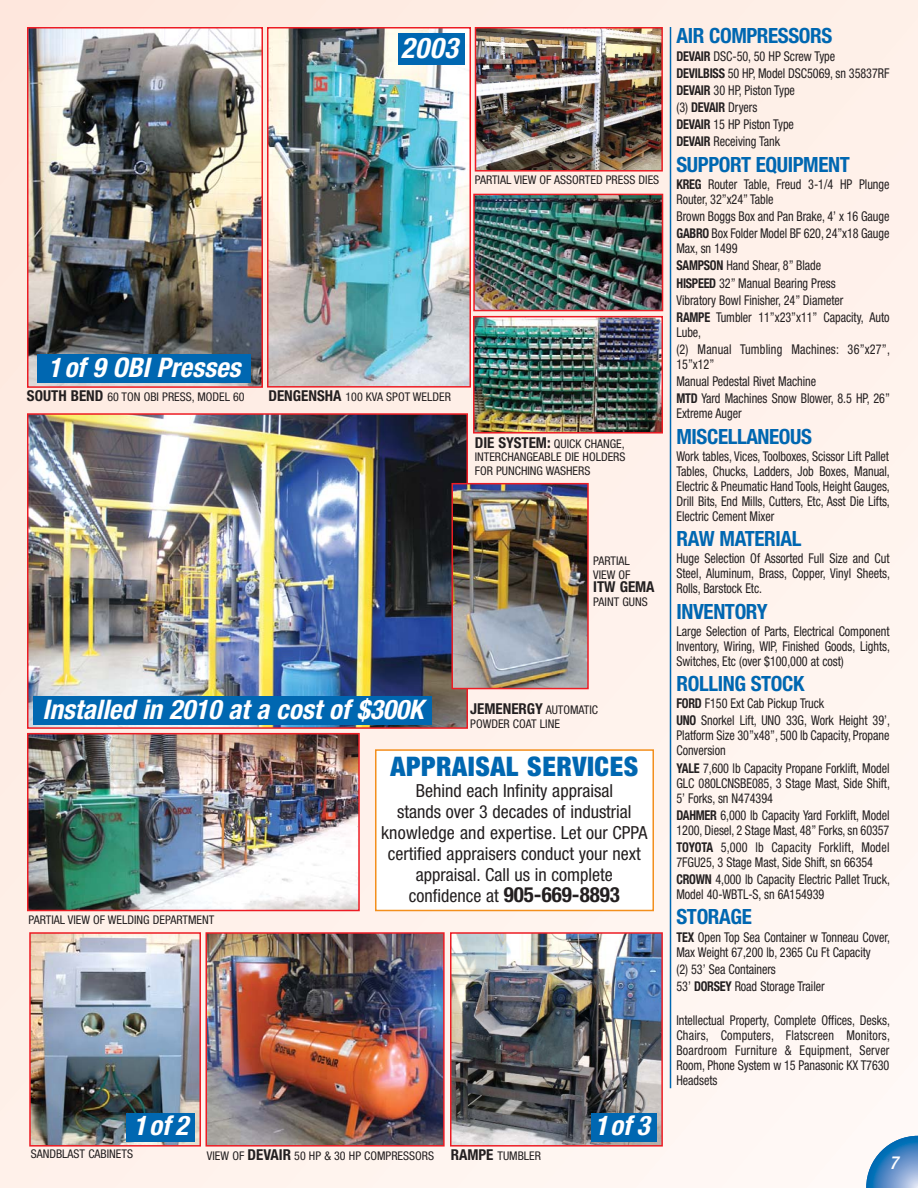
<style>
.page{position:relative;width:918px;height:1188px;background:#fff2ec}
.page>*{position:absolute;margin:0;border:0;box-sizing:border-box;transform-origin:0 0}
.t1{font:italic 700 condensed 28.5px "Helvetica Neue";color:#fff}
.t2{font:italic 700 condensed 27px "Helvetica Neue";color:#fff}
.t3{font:900 condensed 27px "Helvetica Neue";letter-spacing:.02em;color:#0067b1}
.t4{font:700 condensed 21px "Helvetica Neue";letter-spacing:-.02em;color:#0067b1}
.t5{font:condensed 18px/21px "Helvetica Neue";color:#231f20;text-align:center}
.t6{font:italic 500 condensed 18px "Helvetica Neue";color:#fff}
.t7{font:700 condensed 15px "Helvetica Neue";color:#231f20}
.t8{font:condensed 13.5px/15px "Helvetica Neue";letter-spacing:-.005em;color:#231f20;scale:.9 1}
.t9{font:condensed 13.5px/17.1px "Helvetica Neue";letter-spacing:.015em;color:#231f20;scale:.9 1}
.t10{font:condensed 12px/13.5px "Helvetica Neue";color:#231f20}
.s1{font-weight:700;font-size:15px}
.s2{font-weight:400;font-size:12px}
.s3{font-weight:700;font-size:21px}
.s4{font-weight:700}
</style>
<div class="page">
<svg style="left:866px;top:1136px;width:52px;height:52px"></svg>
<img style="left:30px;top:30px;width:230px;height:355px">
<div style="left:27px;top:27px;width:236px;height:361px;border:2px solid #ed1c24"></div>
<img style="left:270px;top:30px;width:198px;height:355px">
<div style="left:267px;top:27px;width:204px;height:361px;border:2px solid #ed1c24"></div>
<img style="left:30px;top:736px;width:327px;height:172px">
<div style="left:27px;top:733px;width:333px;height:178px;border:2px solid #ed1c24"></div>
<img style="left:30px;top:416px;width:435px;height:310px">
<div style="left:27px;top:413px;width:441px;height:316px;border:2px solid #ed1c24"></div>
<img style="left:455px;top:486px;width:131px;height:200px">
<div style="left:452px;top:483px;width:137px;height:206px;border:2px solid #ed1c24"></div>
<img style="left:32px;top:935px;width:166px;height:209px">
<div style="left:29px;top:932px;width:172px;height:215px;border:2px solid #ed1c24"></div>
<img style="left:209px;top:935px;width:233px;height:209px">
<div style="left:206px;top:932px;width:239px;height:215px;border:2px solid #ed1c24"></div>
<img style="left:453px;top:935px;width:207px;height:209px">
<div style="left:450px;top:932px;width:213px;height:215px;border:2px solid #ed1c24"></div>
<img style="left:478px;top:30px;width:182px;height:139px">
<div style="left:475px;top:27px;width:188px;height:145px;border:2px solid #ed1c24"></div>
<img style="left:476px;top:319px;width:184px;height:112px">
<div style="left:473px;top:316px;width:190px;height:118px;border:2px solid #ed1c24"></div>
<img style="left:476px;top:197px;width:184px;height:111px">
<div style="left:473px;top:194px;width:190px;height:117px;border:2px solid #ed1c24"></div>
<hr style="left:670px;top:27px;width:1px;height:1061px;background:#0067b1">
<div style="left:398px;top:34px;width:67px;height:31px;background:#0067b1"></div>
<div style="left:38px;top:355px;width:213px;height:28px;background:#0067b1"></div>
<div style="left:34px;top:697px;width:398px;height:28px;background:#0067b1"></div>
<div style="left:127px;top:1113px;width:68px;height:28px;background:#0067b1"></div>
<div style="left:591px;top:1113px;width:65px;height:28px;background:#0067b1"></div>
<div style="left:376px;top:751px;width:277px;height:159px;background:#fff"></div>
<div style="left:375px;top:749px;width:279px;height:162px;border:2px solid #f38f1d"></div>
<h1 class="t1" style="left:401px;top:38px;width:64px">2003</h1>
<p class="t10" style="left:475px;top:174px;width:186px">PARTIAL VIEW OF ASSORTED PRESS DIES</p>
<h2 class="t2" style="left:48px;top:358px;width:199px">1 of 9 OBI Presses</h2>
<p class="t10" style="left:27px;top:391px;width:219px"><span class="s1">SOUTH BEND</span> 60 TON OBI PRESS, MODEL 60</p>
<p class="t10" style="left:268px;top:391px;width:184px"><span class="s1">DENGENSHA</span> 100 KVA SPOT WELDER</p>
<p class="t10" style="left:475px;top:438px;width:152px;text-align:justify"><span class="s1">DIE SYSTEM:</span> QUICK CHANGE, INTERCHANGEABLE DIE HOLDERS FOR PUNCHING WASHERS</p>
<p class="t10" style="left:593px;top:555px;width:39px">PARTIAL<br>VIEW OF</p>
<p class="t7" style="left:593px;top:581px;width:63px">ITW GEMA</p>
<p class="t10" style="left:593px;top:596px;width:56px">PAINT GUNS</p>
<h2 class="t2" style="left:42px;top:700px;width:382px">Installed in 2010 at a cost of $300K</h2>
<p class="t7" style="left:470px;top:703px;width:129px">JEMENERGY <span class="s2">AUTOMATIC</span></p>
<p class="t10" style="left:470px;top:718px;width:91px">POWDER COAT LINE</p>
<p class="t10" style="left:28px;top:914px;width:187px">PARTIAL VIEW OF WELDING DEPARTMENT</p>
<h2 class="t3" style="left:390px;top:757px;width:249px">APPRAISAL SERVICES</h2>
<h3 class="t5" style="left:381px;top:782px;width:268px">Behind each Infinity appraisal<br>stands over 3 decades of industrial knowledge and expertise. Let our CPPA certified appraisers conduct your next appraisal. Call us in complete confidence at <span class="s3">905-669-8893</span></h3>
<h2 class="t2" style="left:134px;top:1116px;width:61px">1of 2</h2>
<h2 class="t2" style="left:595px;top:1116px;width:61px">1of 3</h2>
<p class="t10" style="left:31px;top:1148px;width:104px">SANDBLAST CABINETS</p>
<p class="t10" style="left:207px;top:1150px;width:336px">VIEW OF <span class="s1">DEVAIR</span> 50 HP &amp; 30 HP COMPRESSORS <span class="s1">RAMPE</span> TUMBLER</p>
<h3 class="t4" style="left:676px;top:28px;width:157px">AIR COMPRESSORS</h3>
<p class="t8" style="left:676px;top:48px;width:238px;line-height:17.1px"><span class="s4">DEVAIR</span> DSC-50, 50 HP Screw Type<br><span class="s4">DEVILBISS</span> 50 HP, Model DSC5069, sn 35837RF<br><span class="s4">DEVAIR</span> 30 HP, Piston Type<br>(3) <span class="s4">DEVAIR</span> Dryers<br><span class="s4">DEVAIR</span> 15 HP Piston Type<br><span class="s4">DEVAIR</span> Receiving Tank</p>
<h3 class="t4" style="left:676px;top:157px;width:175px">SUPPORT EQUIPMENT</h3>
<p class="t8" style="left:676px;top:178px;width:238px"><span class="s4">KREG</span> Router Table, Freud 3-1/4 HP Plunge<br>Router, 32”x24” Table</p>
<p class="t8" style="left:676px;top:209px;width:238px;line-height:17.1px">Brown Boggs Box and Pan Brake, 4’ x 16 Gauge<br><span class="s4">GABRO</span> Box Folder Model BF 620, 24”x18 Gauge</p>
<p class="t8" style="left:676px;top:241px;width:238px;line-height:17.1px">Max, sn 1499<br><span class="s4">SAMPSON</span> Hand Shear, 8” Blade<br><span class="s4">HISPEED</span> 32” Manual Bearing Press<br>Vibratory Bowl Finisher, 24” Diameter<br><span class="s4">RAMPE</span> Tumbler 11”x23”x11” Capacity, Auto</p>
<p class="t9" style="left:676px;top:325px;width:239px">Lube,<br>(2) Manual Tumbling Machines: 36”x27”,</p>
<p class="t8" style="left:676px;top:357px;width:239px;line-height:17.1px">15”x12”<br>Manual Pedestal Rivet Machine<br><span class="s4">MTD</span> Yard Machines Snow Blower, 8.5 HP, 26”</p>
<p class="t8" style="left:676px;top:407px;width:74px">Extreme Auger</p>
<h3 class="t4" style="left:676px;top:429px;width:137px">MISCELLANEOUS</h3>
<p class="t8" style="left:676px;top:450px;width:239px;text-align:justify">Work tables, Vices, Toolboxes, Scissor Lift Pallet Tables, Chucks, Ladders, Job Boxes, Manual, Electric &amp; Pneumatic Hand Tools, Height Gauges, Drill Bits, End Mills, Cutters, Etc, Asst Die Lifts, Electric Cement Mixer</p>
<h3 class="t4" style="left:676px;top:531px;width:126px">RAW MATERIAL</h3>
<p class="t8" style="left:676px;top:552px;width:239px;text-align:justify">Huge Selection Of Assorted Full Size and Cut Steel, Aluminum, Brass, Copper, Vinyl Sheets, Rolls, Barstock Etc.</p>
<h3 class="t4" style="left:676px;top:604px;width:93px">INVENTORY</h3>
<p class="t8" style="left:676px;top:625px;width:239px;text-align:justify">Large Selection of Parts, Electrical Component Inventory, Wiring, WIP, Finished Goods, Lights, Switches, Etc (over $100,000 at cost)</p>
<h3 class="t4" style="left:676px;top:676px;width:129px">ROLLING STOCK</h3>
<p class="t8" style="left:676px;top:696px;width:239px;line-height:17.1px"><span class="s4">FORD</span> F150 Ext Cab Pickup Truck<br><span class="s4">UNO</span> Snorkel Lift, UNO 33G, Work Height 39’,</p>
<p class="t8" style="left:676px;top:729px;width:238px">Platform Size 30”x48”, 500 lb Capacity, Propane<br>Conversion</p>
<p class="t8" style="left:676px;top:761px;width:239px;text-align:justify"><span class="s4">YALE</span> 7,600 lb Capacity Propane Forklift, Model GLC 080LCNSBE085, 3 Stage Mast, Side Shift, 5’ Forks, sn N474394</p>
<p class="t8" style="left:676px;top:809px;width:238px"><span class="s4">DAHMER</span> 6,000 lb Capacity Yard Forklift, Model<br>1200, Diesel, 2 Stage Mast, 48” Forks, sn 60357</p>
<p class="t8" style="left:676px;top:841px;width:238px"><span class="s4">TOYOTA</span> 5,000 lb Capacity Forklift, Model<br>7FGU25, 3 Stage Mast, Side Shift, sn 66354</p>
<p class="t8" style="left:676px;top:873px;width:239px"><span class="s4">CROWN</span> 4,000 lb Capacity Electric Pallet Truck,<br>Model 40-WBTL-S, sn 6A154939</p>
<h3 class="t4" style="left:676px;top:909px;width:77px">STORAGE</h3>
<p class="t8" style="left:676px;top:930px;width:239px"><span class="s4">TEX</span> Open Top Sea Container w Tonneau Cover,<br>Max Weight 67,200 lb, 2365 Cu Ft Capacity</p>
<p class="t8" style="left:676px;top:962px;width:166px;line-height:17.1px">(2) 53’ Sea Containers<br>53’ <span class="s4">DORSEY</span> Road Storage Trailer</p>
<p class="t8" style="left:676px;top:1014px;width:239px;text-align:justify">Intellectual Property, Complete Offices, Desks, Chairs, Computers, Flatscreen Monitors, Boardroom Furniture &amp; Equipment, Server Room, Phone System w 15 Panasonic KX T7630<br>Headsets</p>
<h3 class="t6" style="left:889px;top:1156px;width:14px">7</h3>
</div>
